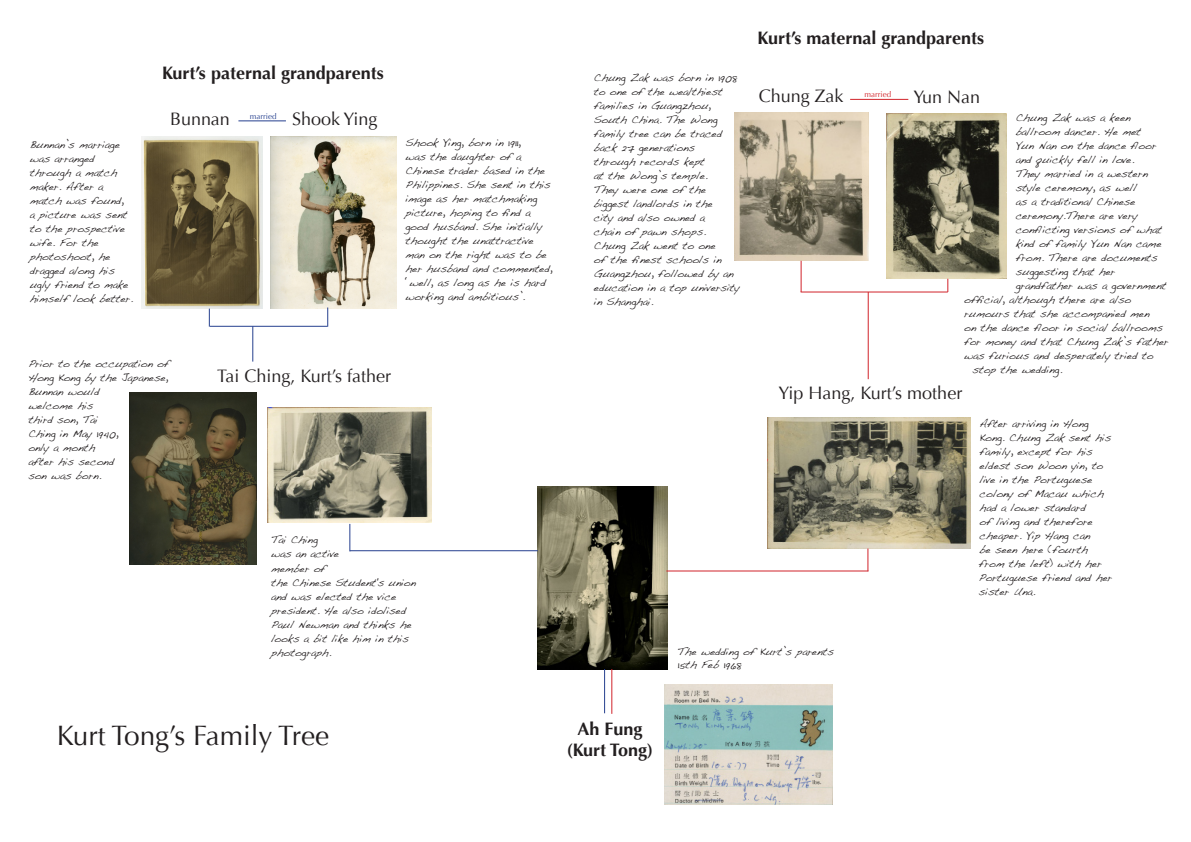
<style>
.page{position:relative;width:1191px;height:842px;background:#fff}
.page>*{position:absolute;margin:0;border:0;box-sizing:border-box;transform-origin:0 0}
.t1{font:28px "Optima";color:#231f20}
.t2{font:18px "Optima";color:#231f20}
.t3{font:700 18px/21.6px "Optima";color:#231f20;text-align:center}
.t4{font:10.5px/14px "Handwriting Dakota";color:#231f20}
.t5{font:8px "Optima";color:#253f8e}
.t6{font:8px "Optima";color:#d1232a}
</style>
<div class="page">
<img style="left:142px;top:136px;width:120px;height:172px">
<img style="left:271px;top:136px;width:125px;height:172px">
<img style="left:268px;top:407px;width:164px;height:115px">
<img style="left:767px;top:417px;width:203px;height:132px">
<img style="left:886px;top:113px;width:120px;height:165px">
<img style="left:538px;top:486px;width:129px;height:183px">
<img style="left:734px;top:112px;width:134px;height:148px">
<img style="left:665px;top:685px;width:167px;height:119px">
<hr style="left:850px;top:99px;width:58px;height:1px;background:#d1232a">
<hr style="left:238px;top:120px;width:48px;height:1px;background:#253f8e">
<svg style="left:209px;top:309px;width:1px;height:18px"></svg>
<svg style="left:327px;top:307px;width:1px;height:20px"></svg>
<hr style="left:210px;top:326px;width:117px;height:1px;background:#253f8e">
<hr style="left:252px;top:326px;width:1px;height:36px;background:#253f8e">
<hr style="left:800px;top:261px;width:1px;height:31px;background:#d1232a">
<svg style="left:947px;top:279px;width:1px;height:13px"></svg>
<hr style="left:800px;top:291px;width:147px;height:1px;background:#d1232a">
<hr style="left:867px;top:292px;width:1px;height:87px;background:#d1232a">
<hr style="left:350px;top:550px;width:188px;height:1px;background:#253f8e">
<hr style="left:666px;top:570px;width:202px;height:1px;background:#d1232a">
<hr style="left:611px;top:669px;width:1px;height:45px;background:#d1232a">
<hr style="left:604px;top:669px;width:1px;height:44px;background:#253f8e">
<img style="left:130px;top:393px;width:126px;height:171px">
<svg style="left:349px;top:524px;width:1px;height:27px"></svg>
<svg style="left:867px;top:549px;width:1px;height:22px"></svg>
<p class="t3" style="left:162px;top:62px;width:223px">Kurt’s paternal grandparents</p>
<p class="t2" style="left:170px;top:109px;width:61px">Bunnan</p>
<p class="t2" style="left:292px;top:109px;width:87px">Shook Ying</p>
<p class="t5" style="left:250px;top:112px;width:28px">married</p>
<p class="t4" style="left:30px;top:137px;width:105px">Bunnan’s marriage was arranged through a match maker. After a match was found,<br>a picture was sent to the prospective wife. For the photoshoot, he dragged along his ugly friend to make himself look better.</p>
<p class="t4" style="left:405px;top:136px;width:148px">Shook Ying, born in 1911,<br>was the daughter of a<br>Chinese trader based in the<br>Philippines. She sent in this image as her matchmaking picture, hoping to find a good husband. She initially thought the unattractive man on the right was to be her husband and commented, ‘well, as long as he is hard working and ambitious’.</p>
<p class="t4" style="left:28px;top:357px;width:143px">Prior to the occupation of<br>Hong Kong by the Japanese,<br>Bunnan would<br>welcome his<br>third son, Tai<br>Ching in May 1940,<br>only a month<br>after his second<br>son was born.</p>
<p class="t2" style="left:217px;top:365px;width:176px">Tai Ching, Kurt’s father</p>
<p class="t4" style="left:271px;top:533px;width:146px">Tai Ching<br>was an active<br>member of<br>the Chinese Student's union and was elected the vice president. He also idolised<br>Paul Newman and thinks he looks a bit like him in this photograph.</p>
<p class="t4" style="left:594px;top:70px;width:147px">Chung Zak was born in 1908 to one of the wealthiest families in Guangzhou,<br>South China. The Wong family tree can be traced back 27 generations<br>through records kept<br>at the Wong’s temple.<br>They were one of the biggest landlords in the<br>city and also owned a<br>chain of pawn shops.<br>Chung Zak went to one<br>of the finest schools in<br>Guangzhou, followed by an education in a top university in Shanghai.</p>
<p class="t3" style="left:757px;top:27px;width:228px">Kurt’s maternal grandparents</p>
<p class="t2" style="left:758px;top:86px;width:86px">Chung Zak</p>
<p class="t6" style="left:864px;top:90px;width:28px">married</p>
<p class="t2" style="left:913px;top:86px;width:68px">Yun Nan</p>
<p class="t4" style="left:1015px;top:110px;width:116px">Chung Zak was a keen</p>
<p class="t4" style="left:1015px;top:124px;width:127px">ballroom dancer. He met</p>
<p class="t4" style="left:1015px;top:138px;width:142px">Yun Nan on the dance floor</p>
<p class="t4" style="left:1015px;top:152px;width:120px">and quickly fell in love.</p>
<p class="t4" style="left:1015px;top:166px;width:134px">They married in a western</p>
<p class="t4" style="left:1015px;top:180px;width:122px">style ceremony, as well</p>
<p class="t4" style="left:1015px;top:194px;width:121px">as a traditional Chinese</p>
<p class="t4" style="left:1015px;top:208px;width:123px">ceremony.There are very</p>
<p class="t4" style="left:1015px;top:222px;width:148px">conflicting versions of what</p>
<p class="t4" style="left:1015px;top:236px;width:147px">kind of family Yun Nan came</p>
<p class="t4" style="left:1015px;top:250px;width:143px">from. There are documents</p>
<p class="t4" style="left:1015px;top:264px;width:101px">suggesting that her</p>
<p class="t4" style="left:1015px;top:278px;width:152px">grandfather was a government</p>
<p class="t4" style="left:964px;top:292px;width:168px">official, although there are also</p>
<p class="t4" style="left:964px;top:306px;width:187px">rumours that she accompanied men</p>
<p class="t4" style="left:964px;top:320px;width:200px">on the dance floor in social ballrooms</p>
<p class="t4" style="left:964px;top:334px;width:206px">for money and that Chung Zak’s father</p>
<p class="t4" style="left:964px;top:348px;width:191px">was furious and desperately tried to</p>
<p class="t4" style="left:972px;top:362px;width:91px">stop the wedding.</p>
<p class="t2" style="left:778px;top:383px;width:185px">Yip Hang, Kurt’s mother</p>
<p class="t4" style="left:979px;top:416px;width:135px">After arriving in Hong<br>Kong. Chung Zak sent his family, except for his eldest son Woon yin, to live in the Portuguese colony of Macau which had a lower standard<br>of living and therefore cheaper. Yip Hang can<br>be seen here (fourth from the left) with her<br>Portuguese friend and her sister Una.</p>
<p class="t4" style="left:677px;top:644px;width:158px">The wedding of Kurt’s parents</p>
<p class="t4" style="left:677px;top:657px;width:66px">15th Feb 1968</p>
<p class="t1" style="left:57px;top:719px;width:274px">Kurt Tong’s Family Tree</p>
<p class="t3" style="left:567px;top:718px;width:88px">Ah Fung (Kurt Tong)</p>
</div>
